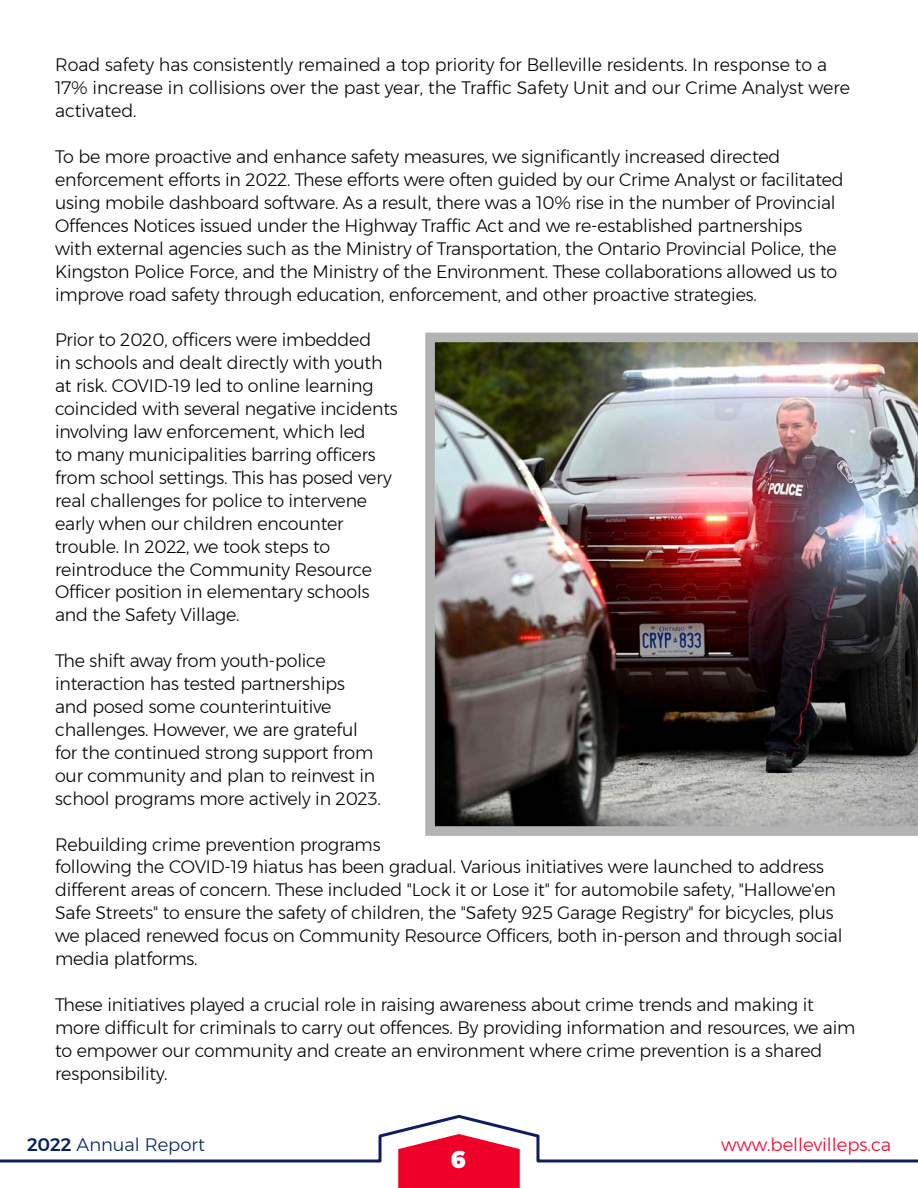
<style>
.page{position:relative;width:918px;height:1188px;background:#fff}
.page>*{position:absolute;margin:0;border:0;box-sizing:border-box;transform-origin:0 0}
.t1{font:900 24px "Montserrat";color:#fff}
.t2{font:300 18px/23px "Montserrat";letter-spacing:-.01em;color:#000}
.t3{font:300 18px "Montserrat";color:#ee0028}
.t4{font:300 18px "Montserrat";color:#002061}
.s1{font-weight:500}
</style>
<div class="page">
<div style="left:398px;top:1164px;width:122px;height:24px;background:#ee0028"></div>
<svg style="left:0;top:1114px;width:918px;height:50px"></svg>
<img style="left:425px;top:333px;width:493px;height:503px">
<p class="t2" style="left:55px;top:53px;width:797px">Road safety has consistently remained a top priority for Belleville residents. In response to a<br>17% increase in collisions over the past year, the Traffic Safety Unit and our Crime Analyst were activated.</p>
<p class="t2" style="left:55px;top:145px;width:790px">To be more proactive and enhance safety measures, we significantly increased directed enforcement efforts in 2022. These efforts were often guided by our Crime Analyst or facilitated using mobile dashboard software. As a result, there was a 10% rise in the number of Provincial Offences Notices issued under the Highway Traffic Act and we re-established partnerships with external agencies such as the Ministry of Transportation, the Ontario Provincial Police, the Kingston Police Force, and the Ministry of the Environment. These collaborations allowed us to improve road safety through education, enforcement, and other proactive strategies.</p>
<p class="t2" style="left:55px;top:328px;width:344px">Prior to 2020, officers were imbedded<br>in schools and dealt directly with youth at risk. COVID-19 led to online learning coincided with several negative incidents involving law enforcement, which led<br>to many municipalities barring officers from school settings. This has posed very real challenges for police to intervene early when our children encounter trouble. In 2022, we took steps to reintroduce the Community Resource Officer position in elementary schools and the Safety Village.</p>
<p class="t2" style="left:55px;top:649px;width:327px">The shift away from youth-police interaction has tested partnerships and posed some counterintuitive challenges. However, we are grateful for the continued strong support from our community and plan to reinvest in school programs more actively in 2023.</p>
<p class="t2" style="left:55px;top:832px;width:789px">Rebuilding crime prevention programs<br>following the COVID-19 hiatus has been gradual. Various initiatives were launched to address different areas of concern. These included "Lock it or Lose it" for automobile safety, "Hallowe'en Safe Streets" to ensure the safety of children, the "Safety 925 Garage Registry" for bicycles, plus we placed renewed focus on Community Resource Officers, both in-person and through social media platforms.</p>
<p class="t2" style="left:55px;top:993px;width:802px">These initiatives played a crucial role in raising awareness about crime trends and making it more difficult for criminals to carry out offences. By providing information and resources, we aim to empower our community and create an environment where crime prevention is a shared responsibility.</p>
<p class="t4" style="left:27px;top:1132px;width:180px"><span class="s1">2022</span> Annual Report</p>
<p class="t3" style="left:721px;top:1132px;width:171px">www.bellevilleps.ca</p>
<p class="t1" style="left:451px;top:1140px;width:17px">6</p>
</div>
